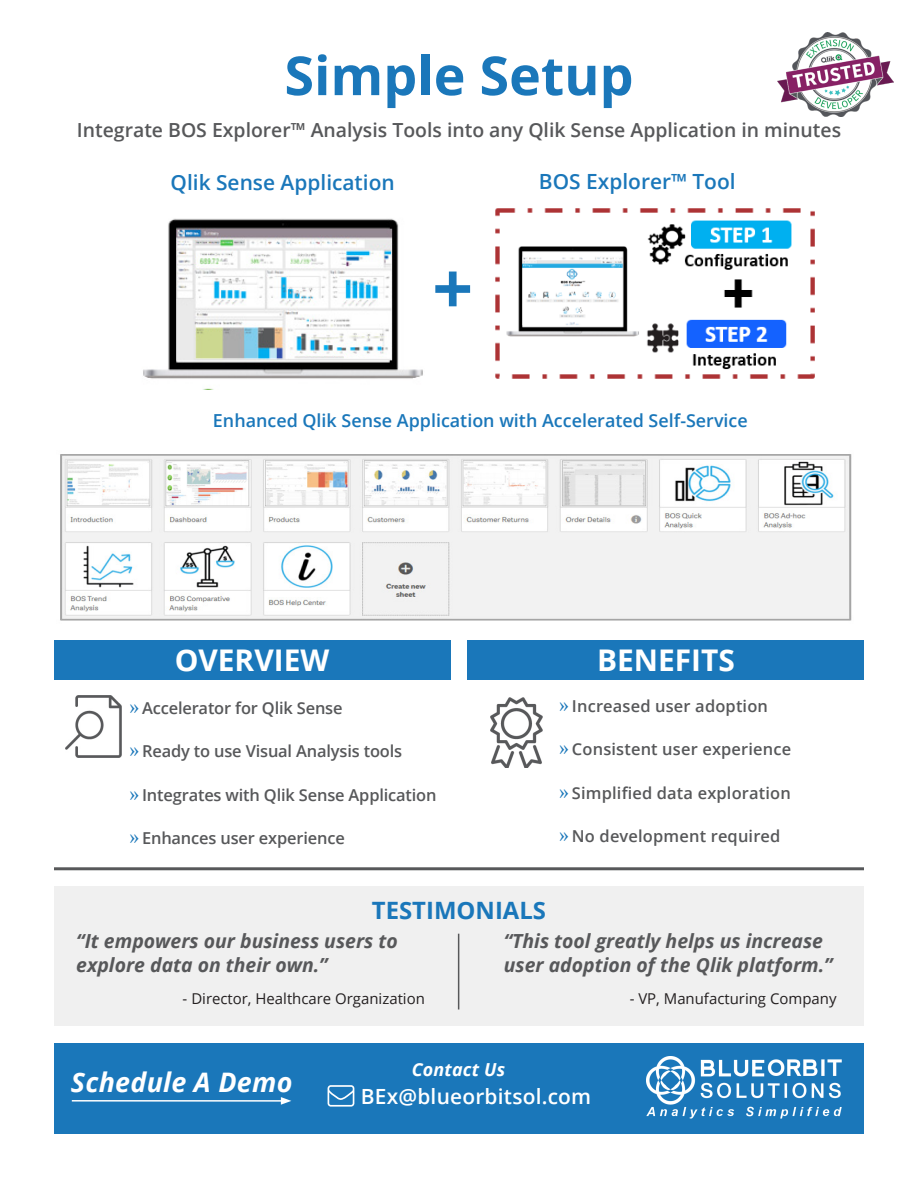
<style>
.page{position:relative;width:918px;height:1188px;background:#fff}
.page>*{position:absolute;margin:0;border:0;box-sizing:border-box;transform-origin:0 0}
.t1{font:700 71.7px "Open Sans";color:#1a77ba}
.t2{font:700 53.85px "Open Sans";color:#1a77ba}
.t3{font:700 29.85px "Open Sans";color:#fff}
.t4{font:italic 700 26.85px "Open Sans";letter-spacing:.01em;color:#fff}
.t5{font:700 23.85px "Open Sans";color:#1a77ba}
.t6{font:600 20.85px "Open Sans";color:#1a77ba}
.t7{font:600 20.85px "Open Sans";letter-spacing:.01em;color:#fff}
.t8{font:italic 700 19.35px/23.9px "Open Sans";color:#57585a}
.t9{font:600 19.35px "Open Sans";color:#57585a}
.t10{font:600 18px "Open Sans";color:#1a77ba}
.t11{font:italic 700 18px "Open Sans";letter-spacing:.01em;color:#fff}
.t12{font:600 16.5px "Open Sans";letter-spacing:-.01em;color:#57585a}
.t13{font:600 16.5px "Open Sans";letter-spacing:.01em;color:#57585a}
.t14{font:15px "Open Sans";color:#231f20}
.s1{font-family:"Minion Pro";font-weight:400;font-size:23.85px;color:#1a77ba}
</style>
<div class="page">
<div style="left:54px;top:1043px;width:810px;height:91px;background:#1a77ba"></div>
<div style="left:54px;top:886px;width:810px;height:139px;background:#f0f0f0"></div>
<div style="left:54px;top:640px;width:396px;height:40px;background:#1a77ba"></div>
<div style="left:468px;top:640px;width:396px;height:40px;background:#1a77ba"></div>
<hr style="left:54px;top:867px;width:810px;height:3px;background:#57585a">
<svg style="left:331px;top:1092px;width:20px;height:8px"></svg>
<div style="left:328px;top:1085px;width:26px;height:22px;border:2px solid #fff;border-radius:2px"></div>
<hr style="left:72px;top:1100px;width:211px;height:2px;background:#fff">
<svg style="left:281px;top:1097px;width:10px;height:8px"></svg>
<img style="left:65px;top:696px;width:57px;height:61px">
<img style="left:490px;top:697px;width:53px;height:70px">
<hr style="left:458px;top:934px;width:1px;height:76px;background:#57585a">
<img style="left:143px;top:218px;width:280px;height:172px">
<img style="left:647px;top:1057px;width:195px;height:62px">
<img style="left:495px;top:208px;width:320px;height:171px">
<img style="left:60px;top:454px;width:792px;height:167px">
<img style="left:777px;top:32px;width:117px;height:84px">
<p class="t2" style="left:284px;top:38px;width:351px">Simple Setup</p>
<p class="t9" style="left:77px;top:117px;width:766px">Integrate BOS Explorer™ Analysis Tools into any Qlik Sense Application in minutes</p>
<p class="t6" style="left:171px;top:168px;width:226px">Qlik Sense Application</p>
<p class="t6" style="left:539px;top:168px;width:198px">BOS Explorer™ Tool</p>
<p class="t1" style="left:432px;top:238px;width:42px">+</p>
<p class="t10" style="left:213px;top:408px;width:536px">Enhanced Qlik Sense Application with Accelerated Self-Service</p>
<p class="t3" style="left:175px;top:639px;width:156px">OVERVIEW</p>
<p class="t3" style="left:597px;top:639px;width:139px">BENEFITS</p>
<p class="t12" style="left:129px;top:697px;width:215px"><span class="s1">»</span> Accelerator for Qlik Sense</p>
<p class="t12" style="left:129px;top:740px;width:275px"><span class="s1">»</span> Ready to use Visual Analysis tools</p>
<p class="t12" style="left:129px;top:783px;width:309px"><span class="s1">»</span> Integrates with Qlik Sense Application</p>
<p class="t12" style="left:129px;top:827px;width:217px"><span class="s1">»</span> Enhances user experience</p>
<p class="t13" style="left:559px;top:695px;width:211px"><span class="s1">»</span>Increased user adoption</p>
<p class="t13" style="left:559px;top:738px;width:234px"><span class="s1">»</span>Consistent user experience</p>
<p class="t13" style="left:559px;top:781px;width:233px"><span class="s1">»</span> Simplified data exploration</p>
<p class="t13" style="left:559px;top:825px;width:223px"><span class="s1">»</span>No development required</p>
<p class="t5" style="left:372px;top:893px;width:176px">TESTIMONIALS</p>
<p class="t8" style="left:76px;top:929px;width:323px">“It empowers our business users to explore data on their own.”</p>
<p class="t14" style="left:183px;top:989px;width:244px">- Director, Healthcare Organization</p>
<p class="t8" style="left:504px;top:928px;width:330px">“This tool greatly helps us increase user adoption of the Qlik platform.”</p>
<p class="t14" style="left:630px;top:988px;width:208px">- VP, Manufacturing Company</p>
<p class="t4" style="left:71px;top:1064px;width:223px">Schedule A Demo</p>
<p class="t11" style="left:412px;top:1056px;width:95px">Contact Us</p>
<p class="t7" style="left:361px;top:1082px;width:232px">BEx@blueorbitsol.com</p>
</div>
